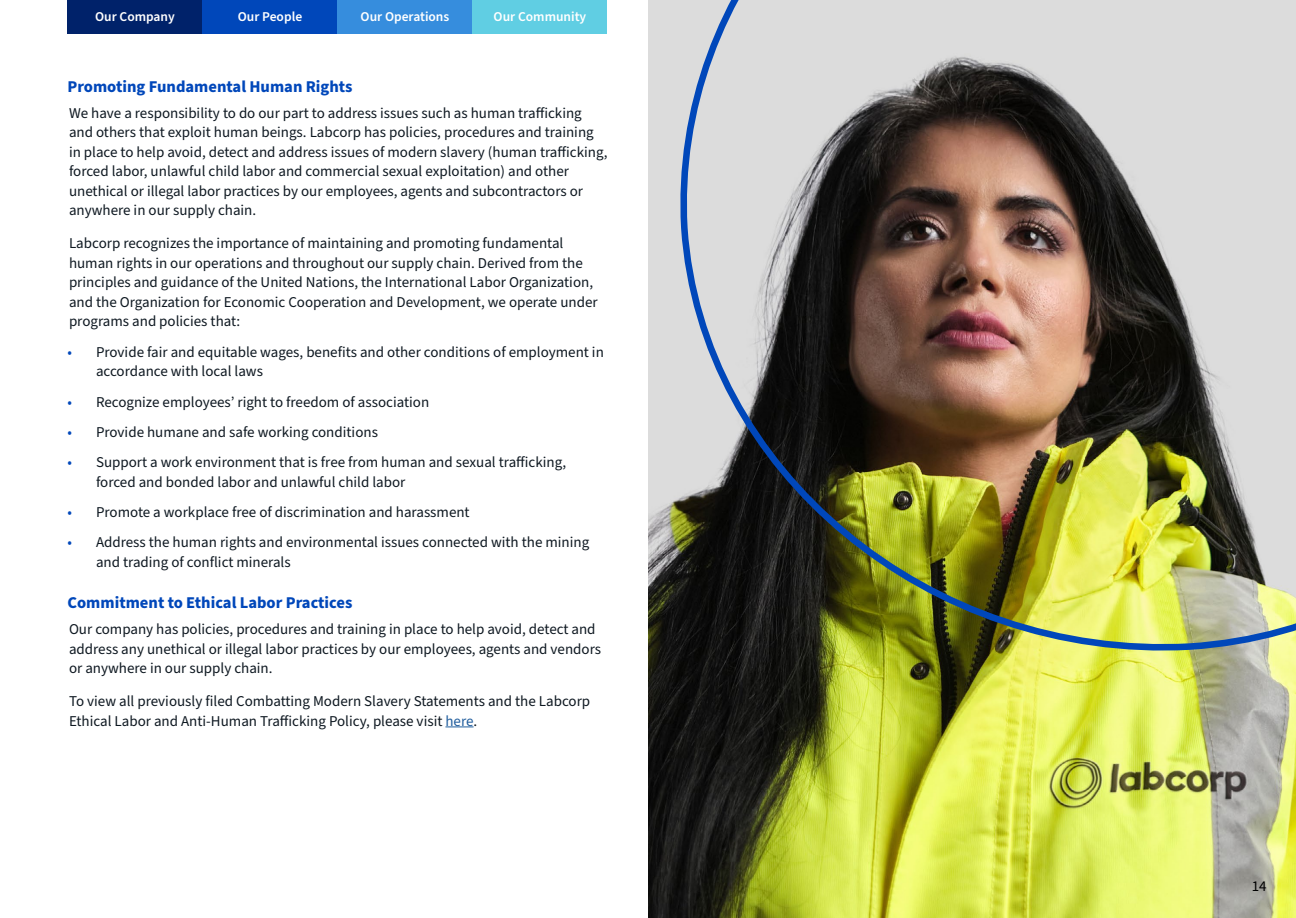
<style>
.page{position:relative;width:1296px;height:918px;background:#fff}
.page>*{position:absolute;margin:0;border:0;box-sizing:border-box;transform-origin:0 0}
.t1{font:700 16.5px "Source Sans Pro";color:#0047ba}
.t2{font:15px/19.5px "Source Sans Pro";color:#0e1821}
.t3{font:15px "Source Sans Pro";color:#000}
.t4{font:600 13.5px "Source Sans Pro";color:#fff}
.s1{color:#0047ba}
.s2{color:#215e9e}
</style>
<div class="page">
<img style="left:648px;top:0;width:648px;height:918px">
<svg style="left:445px;top:727px;width:29px;height:1px"></svg>
<img style="left:671px;top:0;width:625px;height:667px">
<div style="left:68px;top:0;width:134px;height:34px;background:#00226a"></div>
<div style="left:202px;top:0;width:136px;height:34px;background:#0047ba"></div>
<div style="left:338px;top:0;width:134px;height:34px;background:#368ddd"></div>
<div style="left:472px;top:0;width:136px;height:34px;background:#60cee3"></div>
<p class="t4" style="left:95px;top:8px;width:81px">Our Company</p>
<p class="t4" style="left:238px;top:8px;width:66px">Our People</p>
<p class="t4" style="left:361px;top:8px;width:90px">Our Operations</p>
<p class="t4" style="left:494px;top:8px;width:94px">Our Community</p>
<p class="t1" style="left:68px;top:75px;width:287px">Promoting Fundamental Human Rights</p>
<p class="t2" style="left:69px;top:104px;width:540px">We have a responsibility to do our part to address issues such as human trafficking and others that exploit human beings. Labcorp has policies, procedures and training in place to help avoid, detect and address issues of modern slavery (human trafficking, forced labor, unlawful child labor and commercial sexual exploitation) and other unethical or illegal labor practices by our employees, agents and subcontractors or anywhere in our supply chain.</p>
<p class="t2" style="left:69px;top:234px;width:530px">Labcorp recognizes the importance of maintaining and promoting fundamental human rights in our operations and throughout our supply chain. Derived from the principles and guidance of the United Nations, the International Labor Organization, and the Organization for Economic Cooperation and Development, we operate under programs and policies that:</p>
<p class="t2" style="left:96px;top:343px;width:509px;text-indent:-28px"><span class="s1">•</span> Provide fair and equitable wages, benefits and other conditions of employment in accordance with local laws</p>
<p class="t2" style="left:68px;top:392px;width:363px"><span class="s1">•</span> Recognize employees’ right to freedom of association</p>
<p class="t2" style="left:68px;top:423px;width:312px"><span class="s1">•</span> Provide humane and safe working conditions</p>
<p class="t2" style="left:96px;top:453px;width:472px;text-indent:-28px"><span class="s1">•</span> Support a work environment that is free from human and sexual trafficking, forced and bonded labor and unlawful child labor</p>
<p class="t2" style="left:68px;top:503px;width:404px"><span class="s1">•</span> Promote a workplace free of discrimination and harassment</p>
<p class="t2" style="left:96px;top:533px;width:495px;text-indent:-28px"><span class="s1">•</span> Address the human rights and environmental issues connected with the mining and trading of conflict minerals</p>
<p class="t1" style="left:68px;top:591px;width:286px">Commitment to Ethical Labor Practices</p>
<p class="t2" style="left:69px;top:620px;width:534px">Our company has policies, procedures and training in place to help avoid, detect and address any unethical or illegal labor practices by our employees, agents and vendors or anywhere in our supply chain.</p>
<p class="t2" style="left:69px;top:692px;width:523px">To view all previously filed Combatting Modern Slavery Statements and the Labcorp<br>Ethical Labor and Anti-Human Trafficking Policy, please visit <span class="s2">here</span>.</p>
<p class="t3" style="left:1252px;top:876px;width:16px">14</p>
</div>
